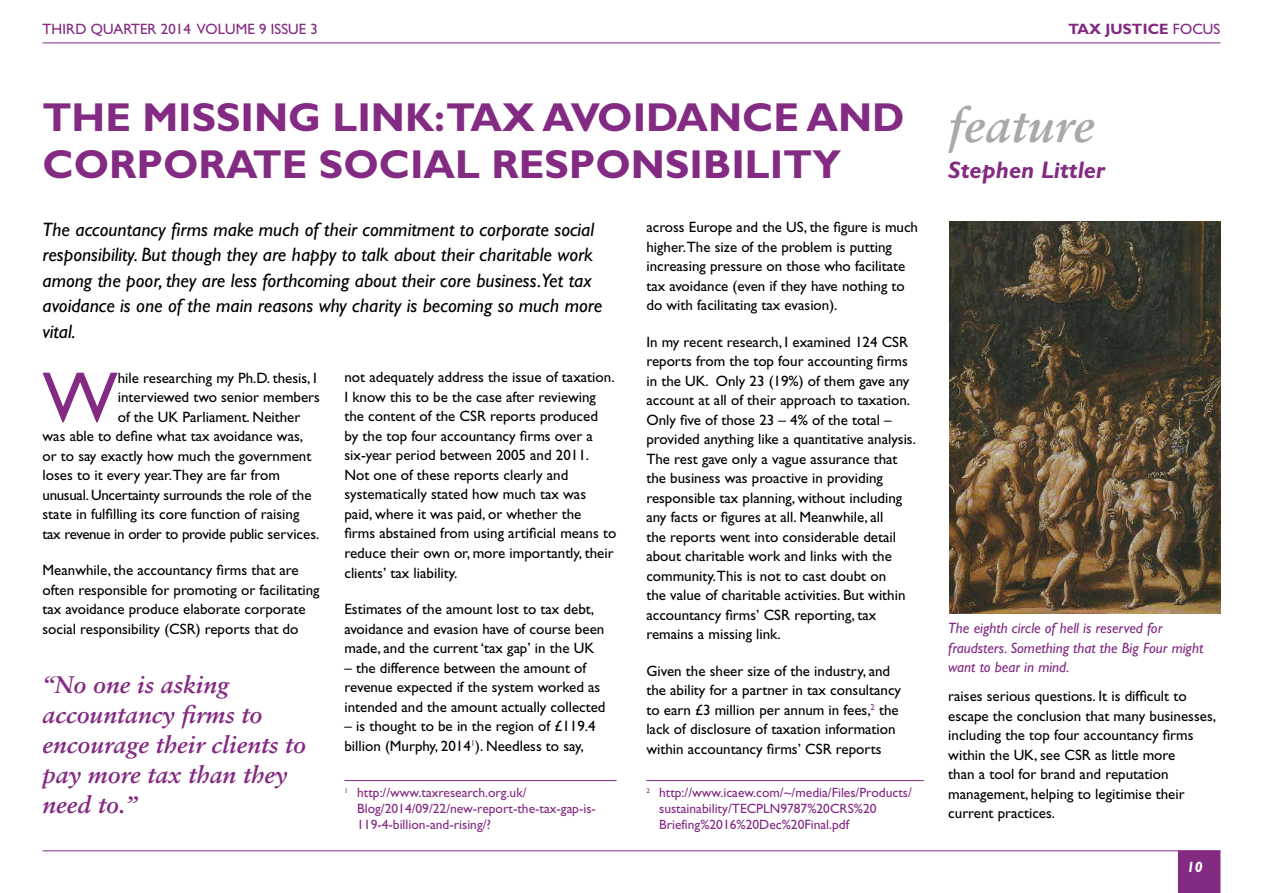
<style>
.page{position:relative;width:1263px;height:893px;background:#fff}
.page>*{position:absolute;margin:0;border:0;box-sizing:border-box;transform-origin:0 0}
.t1{font:72.15px "Gill Sans";color:#832a82}
.t2{font:italic 700 48px "Sabon";color:#a7a9ac}
.t3{font:700 40.5px/46.5px "Gill Sans";color:#832a82}
.t4{font:italic 700 24px/30px "Sabon";color:#832a82}
.t5{font:italic 700 24px "Gill Sans";color:#832a82}
.t6{font:italic 19.5px/25.5px "Gill Sans";color:#000}
.t7{font:15px/19.5px "Gill Sans";color:#000}
.t8{font:italic 15px/19.5px "Gill Sans";color:#832a82}
.t9{font:15px "Gill Sans";letter-spacing:-.02em;color:#000}
.t10{font:15px "Gill Sans";letter-spacing:-.02em;color:#832a82}
.t11{font:700 15px "Gill Sans";color:#832a82}
.t12{font:italic 700 15px "Gill Sans";color:#fff}
.t13{font:13.5px/16.2px "Gill Sans";color:#832a82}
.s1{font-weight:400}
</style>
<div class="page">
<hr style="left:43px;top:43px;width:1177px;height:1px;background:#832a82">
<hr style="left:43px;top:850px;width:1177px;height:1px;background:#832a82">
<div style="left:1178px;top:850px;width:42px;height:43px;background:#832a82"></div>
<hr style="left:344px;top:780px;width:273px;height:1px;background:#832a82">
<hr style="left:646px;top:780px;width:278px;height:1px;background:#832a82">
<img style="left:949px;top:221px;width:271px;height:392px">
<p class="t10" style="left:43px;top:20px;width:277px">THIRD QUARTER 2014 VOLUME 9 ISSUE 3</p>
<p class="t11" style="left:1068px;top:20px;width:154px">TAX JUSTICE <span class="s1">FOCUS</span></p>
<h3 class="t3" style="left:43px;top:94px;width:864px">THE MISSING LINK:TAX AVOIDANCE AND<br>CORPORATE SOCIAL RESPONSIBILITY</h3>
<p class="t6" style="left:43px;top:217px;width:561px">The accountancy firms make much of their commitment to corporate social responsibility. But though they are happy to talk about their charitable work among the poor, they are less forthcoming about their core business.Yet tax avoidance is one of the main reasons why charity is becoming so much more vital.</p>
<p class="t7" style="left:344px;top:368px;width:273px">not adequately address the issue of taxation.<br>I know this to be the case after reviewing the content of the CSR reports produced<br>by the top four accountancy firms over a six-year period between 2005 and 2011.<br>Not one of these reports clearly and systematically stated how much tax was paid, where it was paid, or whether the<br>firms abstained from using artificial means to reduce their own or, more importantly, their clients’ tax liability.</p>
<p class="t7" style="left:344px;top:599px;width:261px">Estimates of the amount lost to tax debt, avoidance and evasion have of course been made, and the current ‘tax gap’ in the UK</p>
<p class="t7" style="left:344px;top:658px;width:263px">– the difference between the amount of revenue expected if the system worked as intended and the amount actually collected</p>
<p class="t7" style="left:344px;top:716px;width:253px">– is thought to be in the region of £119.4 billion (Murphy, 2014<sup>1</sup>). Needless to say,</p>
<p class="t13" style="left:357px;top:784px;width:240px;text-indent:-13px"><sup>1</sup> http://www.taxresearch.org.uk/<br>Blog/2014/09/22/new-report-the-tax-gap-is-<br>119-4-billion-and-rising/?</p>
<h1 class="t1" style="left:43px;top:356px;width:77px">W</h1>
<p class="t7" style="left:118px;top:368px;width:201px">hile researching my Ph.D. thesis, I</p>
<p class="t7" style="left:118px;top:388px;width:204px">interviewed two senior members</p>
<p class="t7" style="left:118px;top:407px;width:184px">of the UK Parliament. Neither</p>
<p class="t7" style="left:43px;top:427px;width:262px">was able to define what tax avoidance was,</p>
<p class="t7" style="left:43px;top:446px;width:270px">or to say exactly how much the government</p>
<p class="t7" style="left:43px;top:466px;width:239px">loses to it every year.They are far from</p>
<p class="t9" style="left:43px;top:486px;width:271px">unusual. Uncertainty surrounds the role of the</p>
<p class="t7" style="left:43px;top:505px;width:258px">state in fulfilling its core function of raising</p>
<p class="t9" style="left:43px;top:525px;width:278px">tax revenue in order to provide public services.</p>
<p class="t7" style="left:43px;top:561px;width:279px">Meanwhile, the accountancy firms that are often responsible for promoting or facilitating tax avoidance produce elaborate corporate social responsibility (CSR) reports that do</p>
<h3 class="t4" style="left:43px;top:670px;width:265px">“No one is asking accountancy firms to encourage their clients to pay more tax than they need to.”</h3>
<p class="t7" style="left:646px;top:218px;width:273px">across Europe and the US, the figure is much higher.The size of the problem is putting increasing pressure on those who facilitate tax avoidance (even if they have nothing to do with facilitating tax evasion).</p>
<p class="t7" style="left:646px;top:332px;width:271px">In my recent research, I examined 124 CSR reports from the top four accounting firms in the UK. Only 23 (19%) of them gave any account at all of their approach to taxation.<br>Only five of those 23 – 4% of the total – provided anything like a quantitative analysis.<br>The rest gave only a vague assurance that the business was proactive in providing responsible tax planning, without including any facts or figures at all. Meanwhile, all<br>the reports went into considerable detail about charitable work and links with the community.This is not to cast doubt on<br>the value of charitable activities. But within accountancy firms’ CSR reporting, tax remains a missing link.</p>
<p class="t7" style="left:646px;top:661px;width:256px">Given the sheer size of the industry, and the ability for a partner in tax consultancy to earn £3 million per annum in fees,<sup>2</sup> the lack of disclosure of taxation information within accountancy firms’ CSR reports</p>
<p class="t13" style="left:659px;top:784px;width:254px;text-indent:-13px"><sup>2</sup> http://www.icaew.com/~/media/Files/Products/ sustainability/TECPLN9787%20CRS%20<br>Briefing%2016%20Dec%20Final.pdf</p>
<h2 class="t2" style="left:948px;top:96px;width:148px">feature</h2>
<h3 class="t5" style="left:948px;top:156px;width:158px">Stephen Littler</h3>
<p class="t8" style="left:948px;top:618px;width:256px">The eighth circle of hell is reserved for fraudsters. Something that the Big Four might want to bear in mind.</p>
<p class="t7" style="left:948px;top:686px;width:269px">raises serious questions. It is difficult to escape the conclusion that many businesses, including the top four accountancy firms within the UK, see CSR as little more<br>than a tool for brand and reputation management, helping to legitimise their current practices.</p>
<p class="t12" style="left:1187px;top:858px;width:18px">10</p>
</div>
